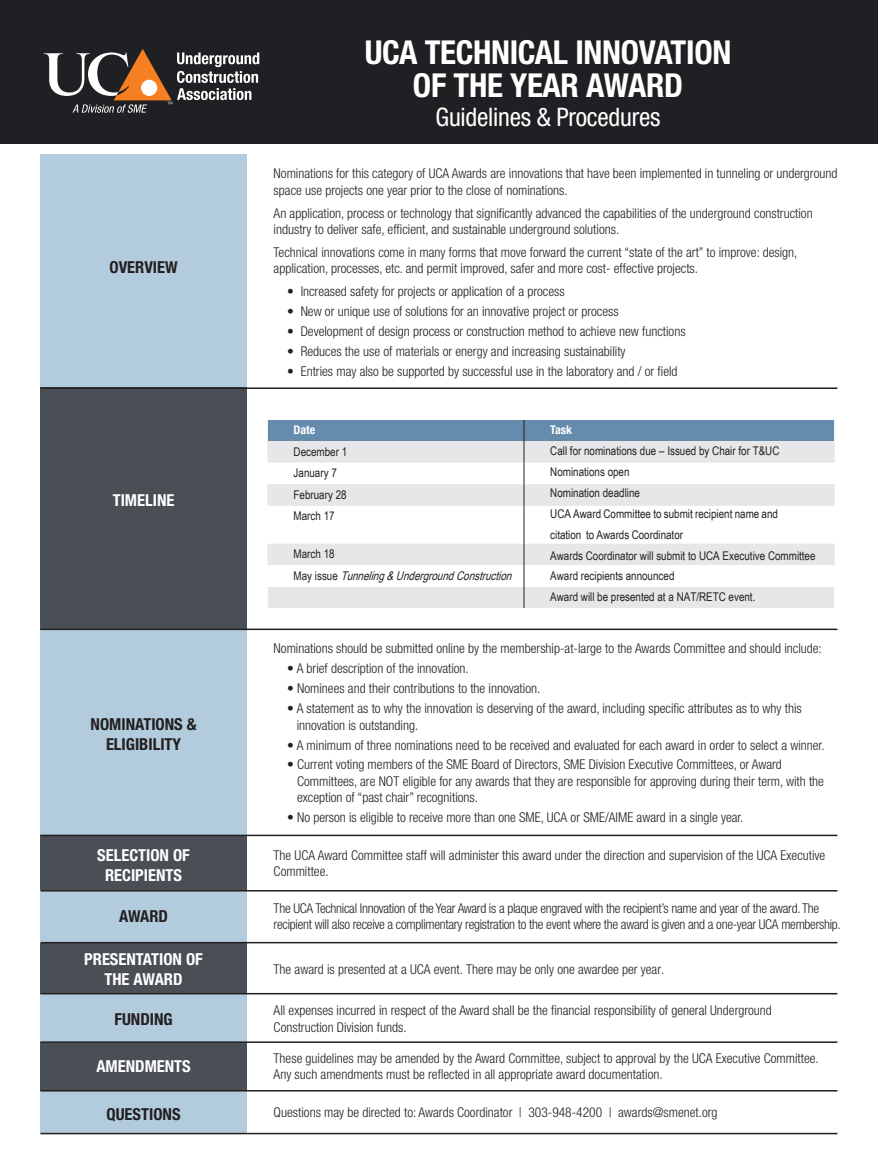
<style>
.page{position:relative;width:878px;height:1175px;background:#fff}
.page>*{position:absolute;margin:0;border:0;box-sizing:border-box;transform-origin:0 0}
.t1{font:700 condensed 33px/33px "Helvetica Neue LT Std";letter-spacing:-.01em;color:#fff;text-align:center}
.t2{font:condensed 25.5px "Helvetica Neue LT Std";letter-spacing:-.01em;color:#fff}
.Left_Text{font:700 condensed 16.5px/19.8px "Helvetica Neue LT Std";color:#fff;text-align:center}
.Left_Text-2{font:700 condensed 16.5px/19.8px "Helvetica Neue LT Std";color:#231f20;text-align:center}
.Body{font:300 condensed 13.5px/16.2px "Helvetica Neue LT Std";color:#231f20}
.Bullets{font:300 condensed 13.5px/16.2px "Helvetica Neue LT Std";color:#231f20}
.Body-2{font:300 condensed 13.5px/16.2px "Helvetica Neue LT Std";letter-spacing:-.02em;color:#231f20}
.Chart{font:12px/20.9px "Arial Narrow";color:#231f20}
.Chart-2{font:italic 12px "Arial Narrow";color:#231f20}
.t3{font:700 condensed 12px "Helvetica Neue LT Std";color:#fff}
.s1{font-style:normal}
.s2{font-family:"Helvetica Neue LT Std";font-weight:700;font-stretch:condensed;color:#fff}
</style>
<div class="page">
<div style="left:231px;top:0;width:646px;height:144px;background:#1e2023"></div>
<div style="left:0;top:0;width:231px;height:144px;background:#1e2023"></div>
<svg style="left:44px;top:49px;width:215px;height:64px"></svg>
<div style="left:40px;top:154px;width:207px;height:233px;background:#b2cbdd"></div>
<div style="left:40px;top:387px;width:207px;height:243px;background:#494f54"></div>
<div style="left:40px;top:630px;width:207px;height:204px;background:#b2cbdd"></div>
<div style="left:40px;top:943px;width:207px;height:51px;background:#494f54"></div>
<hr style="left:40px;top:387px;width:797px;height:2px;background:#231f20">
<hr style="left:40px;top:628px;width:797px;height:2px;background:#231f20">
<hr style="left:523px;top:506px;width:1px;height:37px;background:#231f20">
<svg style="left:267px;top:419px;width:568px;height:87px"></svg>
<svg style="left:267px;top:543px;width:568px;height:65px"></svg>
<div style="left:40px;top:834px;width:207px;height:57px;background:#494f54"></div>
<hr style="left:40px;top:834px;width:797px;height:2px;background:#231f20">
<div style="left:40px;top:890px;width:207px;height:52px;background:#b2cbdd"></div>
<hr style="left:40px;top:942px;width:797px;height:1px;background:#231f20">
<hr style="left:40px;top:890px;width:797px;height:1px;background:#231f20">
<div style="left:40px;top:994px;width:207px;height:48px;background:#b2cbdd"></div>
<div style="left:40px;top:1041px;width:207px;height:49px;background:#494f54"></div>
<div style="left:40px;top:1091px;width:207px;height:42px;background:#b2cbdd"></div>
<hr style="left:40px;top:993px;width:797px;height:1px;background:#231f20">
<hr style="left:40px;top:1041px;width:797px;height:1px;background:#231f20">
<hr style="left:40px;top:1090px;width:797px;height:1px;background:#231f20">
<hr style="left:40px;top:1132px;width:797px;height:2px;background:#231f20">
<p class="Left_Text-2" style="left:109px;top:257px;width:70px">OVERVIEW</p>
<p class="Left_Text" style="left:113px;top:490px;width:63px">TIMELINE</p>
<p class="Left_Text-2" style="left:91px;top:713px;width:107px">NOMINATIONS &amp;<br>ELIGIBILITY</p>
<p class="t1" style="left:365px;top:36px;width:368px">UCA TECHNICAL INNOVATION<br>OF THE YEAR AWARD</p>
<p class="t2" style="left:435px;top:102px;width:226px">Guidelines &amp; Procedures</p>
<p class="Body" style="left:274px;top:165px;width:565px">Nominations for this category of UCA Awards are innovations that have been implemented in tunneling or underground space use projects one year prior to the close of nominations.</p>
<p class="Body" style="left:274px;top:204px;width:540px">An application, process or technology that significantly advanced the capabilities of the underground construction industry to deliver safe, efficient, and sustainable underground solutions.</p>
<p class="Body" style="left:274px;top:244px;width:525px">Technical innovations come in many forms that move forward the current “state of the art” to improve: design, application, processes, etc. and permit improved, safer and more cost- effective projects.</p>
<p class="Bullets" style="left:287px;top:283px;width:279px">• Increased safety for projects or application of a process</p>
<p class="Bullets" style="left:287px;top:303px;width:333px">• New or unique use of solutions for an innovative project or process</p>
<p class="Bullets" style="left:287px;top:323px;width:400px">• Development of design process or construction method to achieve new functions</p>
<p class="Bullets" style="left:287px;top:343px;width:340px">• Reduces the use of materials or energy and increasing sustainability</p>
<p class="Bullets" style="left:287px;top:363px;width:392px">• Entries may also be supported by successful use in the laboratory and / or field</p>
<p class="t3" style="left:293px;top:422px;width:23px">Date</p>
<p class="Chart" style="left:293px;top:440px;width:55px">December 1</p>
<p class="Chart" style="left:293px;top:462px;width:45px">January 7</p>
<p class="Chart" style="left:293px;top:484px;width:55px">February 28</p>
<p class="Chart" style="left:293px;top:505px;width:43px">March 17</p>
<p class="Chart" style="left:293px;top:543px;width:43px">March 18</p>
<p class="Chart-2" style="left:293px;top:567px;width:224px"><span class="s1">M a y i s s u e</span> Tunneling&amp;UndergroundConstruction</p>
<p class="Chart" style="left:550px;top:419px;width:267px"><span class="s2">Task<br></span>Call for nominations due – Issued by Chair for T&amp;UC Nominations open<br>Nomination deadline<br>UCA Award Committee to submit recipient name and<br>citation to Awards Coordinator<br>Awards Coordinator will submit to UCA Executive Committee Award recipients announced<br>Award will be presented at a NAT/RETC event.</p>
<p class="Bullets" style="left:274px;top:640px;width:549px">Nominations should be submitted online by the membership-at-large to the Awards Committee and should include:</p>
<p class="Bullets" style="left:287px;top:660px;width:183px">• A brief description of the innovation.</p>
<p class="Bullets" style="left:287px;top:680px;width:255px">• Nominees and their contributions to the innovation.</p>
<p class="Bullets" style="left:297px;top:700px;width:506px;text-indent:-9px">• A statement as to why the innovation is deserving of the award, including specific attributes as to why this innovation is outstanding.</p>
<p class="Bullets" style="left:287px;top:736px;width:539px">• A minimum of three nominations need to be received and evaluated for each award in order to select a winner.</p>
<p class="Bullets" style="left:297px;top:756px;width:528px;text-indent:-10px">• Current voting members of the SME Board of Directors, SME Division Executive Committees, or Award<br>Committees, are NOT eligible for any awards that they are responsible for approving during their term, with the exception of “past chair” recognitions.</p>
<p class="Bullets" style="left:287px;top:809px;width:458px">• No person is eligible to receive more than one SME, UCA or SME/AIME award in a single year.</p>
<p class="Left_Text" style="left:97px;top:845px;width:94px">SELECTION OF<br>RECIPIENTS</p>
<p class="Left_Text-2" style="left:119px;top:906px;width:51px">AWARD</p>
<p class="Body-2" style="left:274px;top:900px;width:568px">The UCA Technical Innovation of the Year Award is a plaque engraved with the recipient’s name and year of the award. The recipient will also receive a complimentary registration to the event where the award is given and a one-year UCA membership.</p>
<p class="Body" style="left:274px;top:847px;width:553px">The UCA Award Committee staff will administer this award under the direction and supervision of the UCA Executive<br>Committee.</p>
<p class="Left_Text" style="left:84px;top:948px;width:120px">PRESENTATION OF<br>THE AWARD</p>
<p class="Body" style="left:274px;top:960px;width:392px">The award is presented at a UCA event. There may be only one awardee per year.</p>
<p class="Left_Text-2" style="left:114px;top:1008px;width:60px">FUNDING</p>
<p class="Body" style="left:274px;top:1002px;width:500px">All expenses incurred in respect of the Award shall be the financial responsibility of general Underground<br>Construction Division funds.</p>
<p class="Body" style="left:274px;top:1050px;width:546px">These guidelines may be amended by the Award Committee, subject to approval by the UCA Executive Committee.<br>Any such amendments must be reflected in all appropriate award documentation.</p>
<p class="Left_Text" style="left:96px;top:1056px;width:96px">AMENDMENTS</p>
<p class="Left_Text-2" style="left:107px;top:1103px;width:75px">QUESTIONS</p>
<p class="Body" style="left:274px;top:1104px;width:445px">Questions may be directed to: Awards Coordinator | 303-948-4200 | awards@smenet.org</p>
</div>
